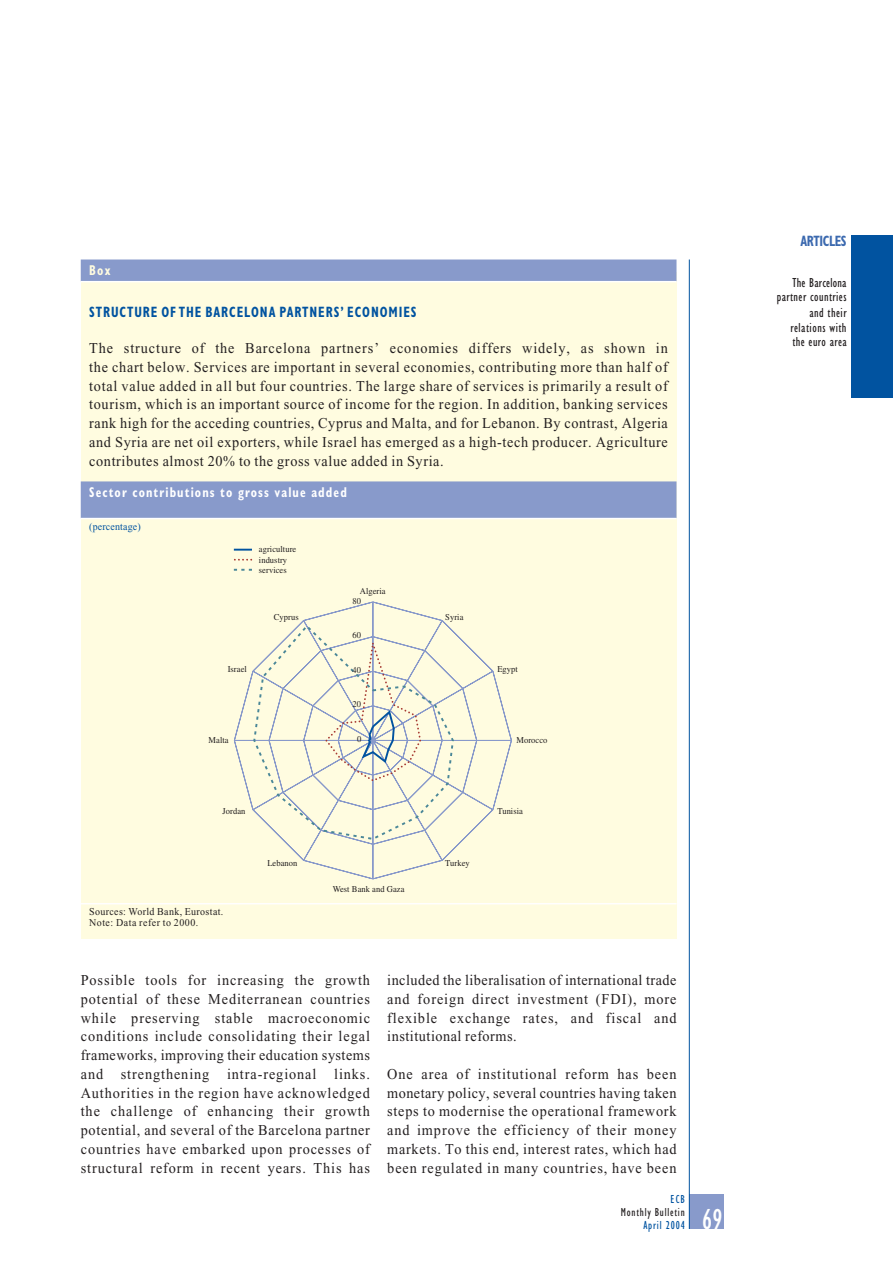
<style>
.page{position:relative;width:893px;height:1263px;background:#fff}
.page>*{position:absolute;margin:0;border:0;box-sizing:border-box;transform-origin:0 0}
.t1{font:condensed 30px "Gill Sans";color:#fff;scale:.95 1}
.t2{font:15px/18.8px "Times";letter-spacing:.065em;color:#231f20;text-align:justify;scale:.95 1}
.t3{font:700 condensed 15px "Gill Sans";letter-spacing:.07em;color:#0153a0;scale:.85 1}
.t4{font:700 condensed 15px "Gill Sans";letter-spacing:-.03em;color:#3b69af;scale:.85 1}
.t5{font:700 condensed 14.25px "Gill Sans";letter-spacing:.09em;color:#fff;scale:.85 1}
.t6{font:700 condensed 14.25px "Gill Sans";color:#fffce0;scale:.85 1}
.t7{font:condensed 13.5px/15px "Gill Sans";letter-spacing:.035em;color:#231f20;text-align:right;scale:.95 1}
.t8{font:condensed 12px "Gill Sans";letter-spacing:.07em;color:#231f20;scale:.95 1}
.t9{font:condensed 12px "Gill Sans";letter-spacing:.075em;color:#0153a0;scale:.95 1}
.t10{font:10.5px/10.5px "Times";letter-spacing:.035em;color:#231f20;scale:.95 1}
.t11{font:10.5px "Times";letter-spacing:.015em;color:#0153a0;scale:.95 1}
.t12{font:9px/10.2px "Times";letter-spacing:.005em;color:#231f20;scale:.95 1}
</style>
<div class="page">
<div style="left:689px;top:1195px;width:34px;height:34px;background:#889acb"></div>
<hr style="left:689px;top:260px;width:1px;height:969px;background:#0153a0">
<div style="left:850px;top:235px;width:42px;height:162px;background:#0153a0"></div>
<div style="left:81px;top:273px;width:595px;height:666px;background:#fffce0"></div>
<div style="left:81px;top:260px;width:595px;height:21px;background:#889acb"></div>
<hr style="left:81px;top:281px;width:595px;height:1px;background:#fff">
<div style="left:81px;top:481px;width:595px;height:37px;background:#889acb"></div>
<hr style="left:81px;top:518px;width:595px;height:1px;background:#fff">
<hr style="left:81px;top:903px;width:595px;height:1px;background:#fff">
<svg style="left:283px;top:602px;width:229px;height:277px"></svg>
<svg style="left:234px;top:620px;width:221px;height:221px"></svg>
<svg style="left:234px;top:549px;width:18px;height:2px"></svg>
<svg style="left:235px;top:559px;width:18px;height:2px"></svg>
<svg style="left:234px;top:569px;width:18px;height:2px"></svg>
<p class="t6" style="left:89px;top:265px;width:27px">Box</p>
<p class="t3" style="left:89px;top:307px;width:386px">STRUCTURE OF THE BARCELONA PARTNERS’ ECONOMIES</p>
<p class="t2" style="left:89px;top:340px;width:610px">The structure of the Barcelona partners’ economies differs widely, as shown in the chart below. Services are important in several economies, contributing more than half of total value added in all but four countries. The large share of services is primarily a result of tourism, which is an important source of income for the region. In addition, banking services rank high for the acceding countries, Cyprus and Malta, and for Lebanon. By contrast, Algeria and Syria are net oil exporters, while Israel has emerged as a high-tech producer. Agriculture contributes almost 20% to the gross value added in Syria.</p>
<p class="t5" style="left:89px;top:488px;width:305px">Sector contributions to gross value added</p>
<p class="t11" style="left:89px;top:522px;width:56px">(percentage)</p>
<p class="t12" style="left:259px;top:545px;width:41px">agriculture industry services</p>
<p class="t12" style="left:274px;top:613px;width:28px">Cyprus</p>
<p class="t12" style="left:228px;top:665px;width:22px">Israel</p>
<p class="t12" style="left:209px;top:736px;width:23px">Malta</p>
<p class="t12" style="left:360px;top:586px;width:29px">Algeria</p>
<p class="t12" style="left:352px;top:596px;width:11px">80</p>
<p class="t12" style="left:352px;top:631px;width:11px">60</p>
<p class="t12" style="left:352px;top:666px;width:11px">40</p>
<p class="t12" style="left:352px;top:700px;width:11px">20</p>
<p class="t12" style="left:357px;top:735px;width:6px">0</p>
<p class="t12" style="left:445px;top:613px;width:21px">Syria</p>
<p class="t12" style="left:497px;top:665px;width:23px">Egypt</p>
<p class="t12" style="left:516px;top:736px;width:34px">Morocco</p>
<p class="t12" style="left:222px;top:807px;width:26px">Jordan</p>
<p class="t10" style="left:89px;top:907px;width:143px">Sources: World Bank, Eurostat.<br>Note: Data refer to 2000.</p>
<p class="t12" style="left:267px;top:859px;width:33px">Lebanon</p>
<p class="t12" style="left:333px;top:885px;width:77px">West Bank and Gaza</p>
<p class="t12" style="left:445px;top:859px;width:27px">Turkey</p>
<p class="t12" style="left:497px;top:807px;width:28px">Tunisia</p>
<p class="t2" style="left:81px;top:972px;width:306px">Possible tools for increasing the growth potential of these Mediterranean countries while preserving stable macroeconomic conditions include consolidating their legal frameworks, improving their education systems and strengthening intra-regional links.<br>Authorities in the region have acknowledged the challenge of enhancing their growth potential, and several of the Barcelona partner countries have embarked upon processes of structural reform in recent years. This has</p>
<p class="t2" style="left:387px;top:972px;width:306px">included the liberalisation of international trade and foreign direct investment (FDI), more flexible exchange rates, and fiscal and institutional reforms.</p>
<p class="t2" style="left:387px;top:1066px;width:306px">One area of institutional reform has been monetary policy, several countries having taken steps to modernise the operational framework and improve the efficiency of their money markets. To this end, interest rates, which had been regulated in many countries, have been</p>
<p class="t9" style="left:670px;top:1195px;width:17px">ECB</p>
<p class="t8" style="left:621px;top:1208px;width:69px">Monthly Bulletin</p>
<p class="t9" style="left:643px;top:1220px;width:45px">April 2004</p>
<h1 class="t1" style="left:702px;top:1208px;width:23px">69</h1>
<p class="t4" style="left:800px;top:236px;width:56px">ARTICLES</p>
<p class="t7" style="left:776px;top:276px;width:75px">The Barcelona partner countries and their relations with the euro area</p>
</div>
